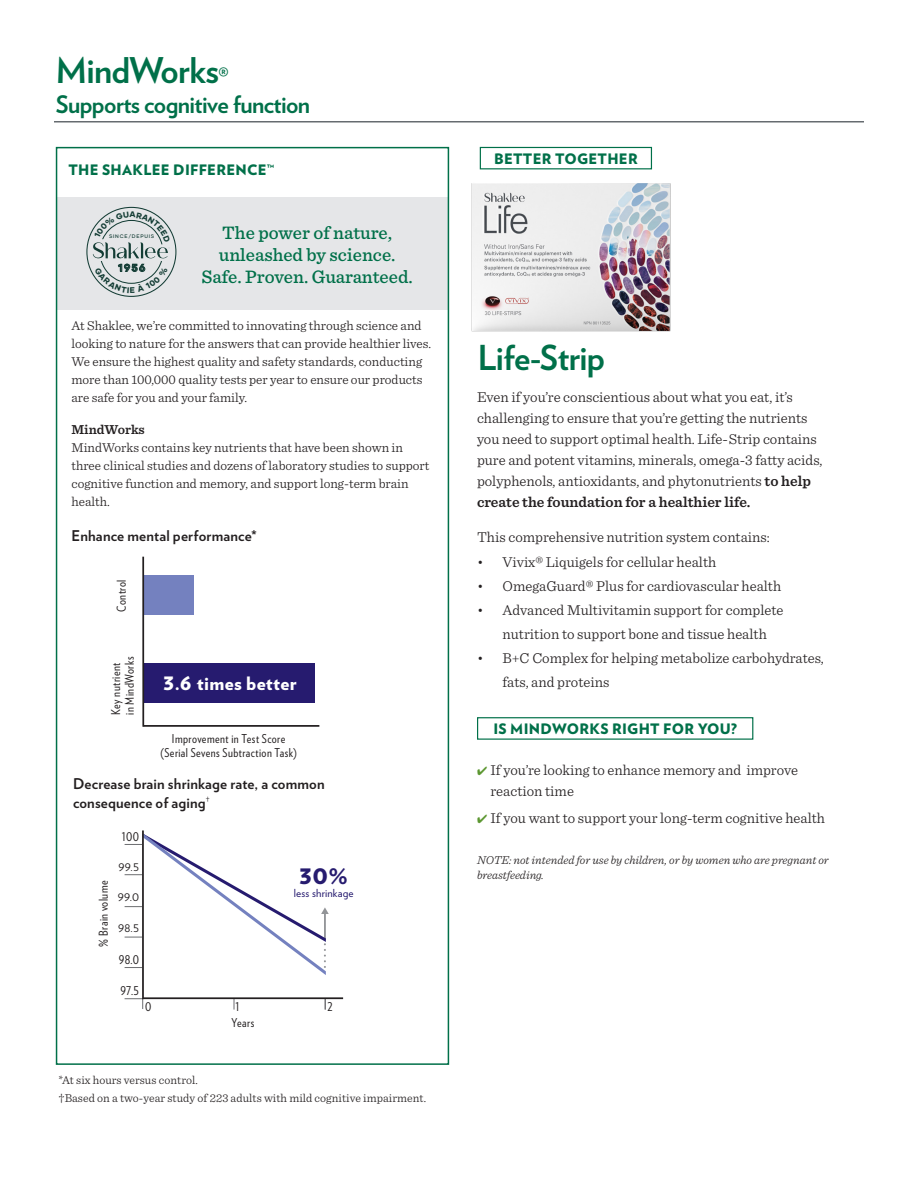
<style>
.page{position:relative;width:918px;height:1188px;background:#fff}
.page>*{position:absolute;margin:0;border:0;box-sizing:border-box;transform-origin:0 0}
.t1{font:700 35.4px "Verlag";letter-spacing:-.02em;color:#007049}
.Product_Name_-_New{font:700 34.35px "Verlag";letter-spacing:-.02em;color:#007049}
.Product_Name_-_New-2{font:700 24px "Verlag";letter-spacing:-.025em;color:#007049}
.Header{font:900 21.3px "Verlag";color:#261b6f}
.t2{font:500 18.75px/22.2px "Sentinel";color:#007049;text-align:center}
.Header-2{font:900 18.45px "Verlag";letter-spacing:.015em;color:#fff}
.body{font:300 15px/21px "Sentinel";color:#231f20}
.Header-3{font:700 14.85px/19.2px "Verlag";letter-spacing:.01em;color:#231f20}
.t3{font:900 14.4px "Verlag";letter-spacing:.02em;color:#007049}
.body-2{font:300 13.5px/18px "Sentinel";color:#231f20}
.Header-4{font:12.15px/14px "Verlag Condensed";letter-spacing:.035em;color:#231f20}
.footnotes{font:300 12px "Sentinel";letter-spacing:.005em;color:#231f20}
.t4{font:italic 300 12px/15px "Sentinel";color:#231f20}
.Header-5{font:11.1px "Verlag";letter-spacing:.015em;color:#261b6f}
.Header-6{font:10.5px "Verlag";color:#231f20}
.t5{font:700 10.2px "Gilmer";color:#143d35}
.t6{font:500 5.1px "Gilmer";letter-spacing:.15em;color:#143d35}
.s1{font-weight:600}
.s2{color:#5c9731}
</style>
<div class="page">
<div style="left:57px;top:197px;width:392px;height:112px;background:#e5e6e8"></div>
<hr style="left:54px;top:121px;width:810px;height:2px;background:#666b70">
<div style="left:56px;top:147px;width:393px;height:918px;border:2px solid #007049"></div>
<div style="left:144px;top:575px;width:49px;height:40px;background:#7481bf"></div>
<div style="left:144px;top:663px;width:170px;height:40px;background:#261b6f"></div>
<hr style="left:142px;top:557px;width:2px;height:170px;background:#231f20">
<hr style="left:144px;top:725px;width:175px;height:2px;background:#231f20">
<svg style="left:125px;top:998px;width:18px;height:11px"></svg>
<hr style="left:143px;top:997px;width:200px;height:2px;background:#231f20">
<hr style="left:142px;top:830px;width:2px;height:169px;background:#231f20">
<svg style="left:125px;top:833px;width:204px;height:142px"></svg>
<div style="left:480px;top:147px;width:172px;height:22px;border:1px solid #007049"></div>
<div style="left:477px;top:717px;width:276px;height:23px;border:1px solid #007049"></div>
<img style="left:471px;top:163px;width:200px;height:169px">
<svg style="left:86px;top:207px;width:90px;height:90px"></svg>
<p class="t1" style="left:56px;top:42px;width:174px">MindWorks<sub>®</sub></p>
<p class="Product_Name_-_New-2" style="left:56px;top:85px;width:256px">Supports cognitive function</p>
<p class="t3" style="left:68px;top:158px;width:208px">THE SHAKLEE DIFFERENCE™</p>
<p class="t6" style="left:109px;top:233px;width:47px">SINCE/DEPUIS</p>
<p class="t5" style="left:118px;top:261px;width:28px">1956</p>
<p class="t2" style="left:202px;top:220px;width:213px">The power of nature, unleashed by science.<br>Safe. Proven. Guaranteed.</p>
<p class="body-2" style="left:71px;top:316px;width:361px">At Shaklee, we’re committed to innovating through science and looking to nature for the answers that can provide healthier lives.<br>We ensure the highest quality and safety standards, conducting more than 100,000 quality tests per year to ensure our products are safe for you and your family.</p>
<p class="body-2" style="left:71px;top:419px;width:360px"><span class="s1">MindWorks<br></span>MindWorks contains key nutrients that have been shown in three clinical studies and dozens of laboratory studies to support cognitive function and memory, and support long-term brain health.</p>
<p class="Header-3" style="left:71px;top:525px;width:187px">Enhance mental performance*</p>
<p class="Header-4" style="left:114px;top:612px;width:33px;rotate:-90deg">Control</p>
<p class="Header-4" style="left:108px;top:715px;width:60px;rotate:-90deg">Key nutrient in MindWorks</p>
<p class="Header-2" style="left:163px;top:668px;width:135px">3.6 times better</p>
<p class="Header-4" style="left:172px;top:731px;width:115px">Improvement in Test Score</p>
<p class="Header-4" style="left:161px;top:745px;width:138px">(Serial Sevens Subtraction Task)</p>
<p class="Header-3" style="left:73px;top:773px;width:253px">Decrease brain shrinkage rate, a common consequence of aging<sup>†</sup></p>
<p class="Header-4" style="left:96px;top:947px;width:67px;rotate:-90deg">% Brain volume</p>
<p class="Header-4" style="left:122px;top:829px;width:19px">100</p>
<p class="Header-6" style="left:119px;top:859px;width:22px">99.5</p>
<p class="Header-6" style="left:118px;top:890px;width:23px">99.0</p>
<p class="Header-6" style="left:118px;top:921px;width:23px">98.5</p>
<p class="Header-4" style="left:119px;top:953px;width:22px">98.0</p>
<p class="Header-4" style="left:120px;top:983px;width:20px">97.5</p>
<p class="Header" style="left:299px;top:859px;width:50px">30%</p>
<p class="Header-5" style="left:294px;top:885px;width:62px">less shrinkage</p>
<p class="Header-4" style="left:145px;top:999px;width:8px">0</p>
<p class="Header-4" style="left:235px;top:999px;width:5px">1</p>
<p class="Header-4" style="left:327px;top:999px;width:7px">2</p>
<p class="Header-4" style="left:232px;top:1015px;width:24px">Years</p>
<p class="footnotes" style="left:58px;top:1071px;width:141px">*At six hours versus control.</p>
<p class="footnotes" style="left:58px;top:1089px;width:369px">†Based on a two-year study of 223 adults with mild cognitive impairment.</p>
<p class="t3" style="left:494px;top:147px;width:145px">BETTER TOGETHER</p>
<p class="Product_Name_-_New" style="left:478px;top:330px;width:129px">Life-Strip</p>
<p class="body" style="left:477px;top:385px;width:347px">Even if you’re conscientious about what you eat, it’s challenging to ensure that you’re getting the nutrients you need to support optimal health. Life-Strip contains pure and potent vitamins, minerals, omega-3 fatty acids, polyphenols, antioxidants, and phytonutrients <span class="s1">to help create the foundation for a healthier life.</span></p>
<p class="body" style="left:477px;top:525px;width:294px">This comprehensive nutrition system contains:</p>
<p class="body" style="left:477px;top:550px;width:241px">• Vivix® Liquigels for cellular health</p>
<p class="body" style="left:477px;top:574px;width:306px">• OmegaGuard® Plus for cardiovascular health</p>
<p class="body" style="left:477px;top:597px;width:308px;line-height:24px;text-align:center">• Advanced Multivitamin support for complete nutrition to support bone and tissue health</p>
<p class="body" style="left:502px;top:645px;width:323px;line-height:24px;text-indent:-26px">• B+C Complex for helping metabolize carbohydrates, fats, and proteins</p>
<p class="t3" style="left:493px;top:717px;width:245px">IS MINDWORKS RIGHT FOR YOU?</p>
<p class="body" style="left:490px;top:758px;width:309px;text-indent:-13px"><span class="s2">✔</span> If you’re looking to enhance memory and improve reaction time</p>
<p class="body" style="left:477px;top:807px;width:350px"><span class="s2">✔</span> If you want to support your long-term cognitive health</p>
<p class="t4" style="left:477px;top:852px;width:353px">NOTE: not intended for use by children, or by women who are pregnant or breastfeeding.</p>
</div>
